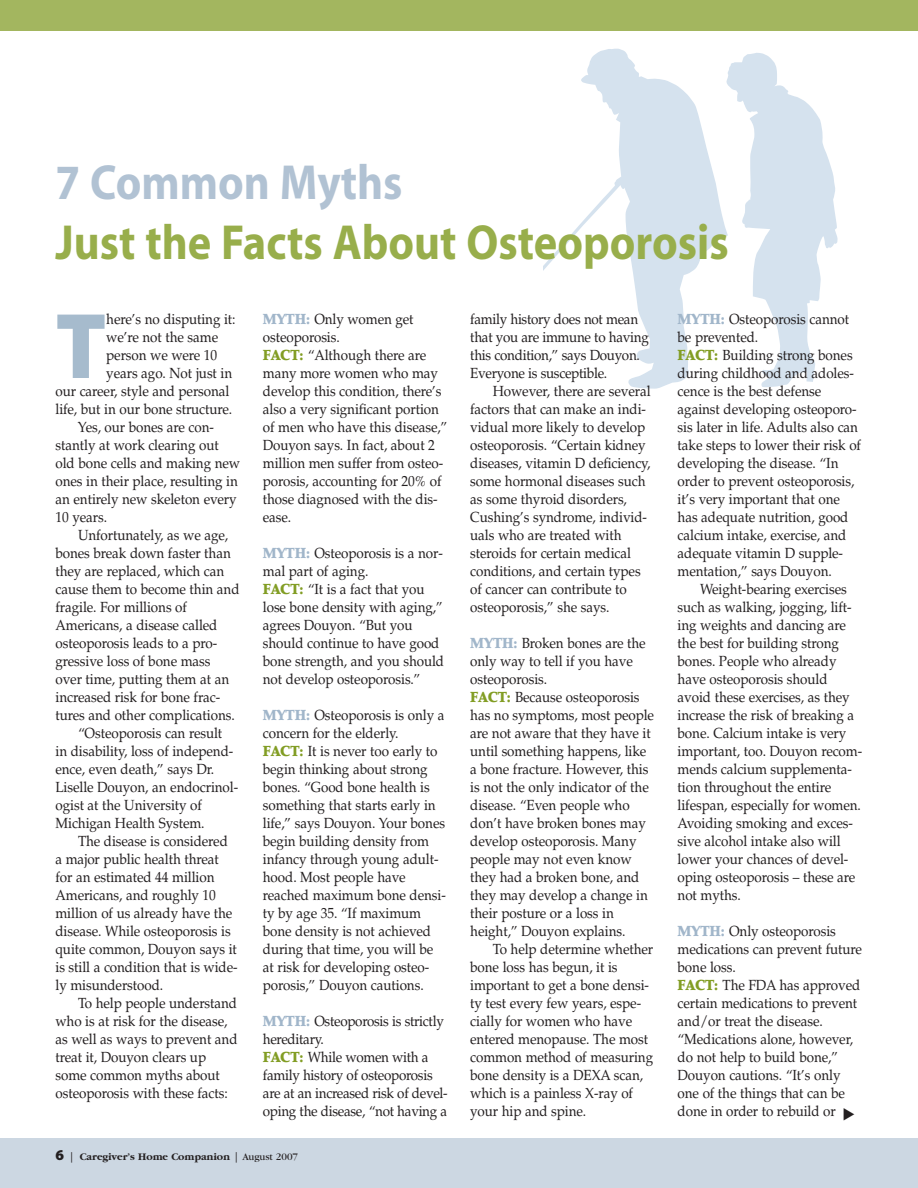
<style>
.page{position:relative;width:918px;height:1188px;background:#fff}
.page>*{position:absolute;margin:0;border:0;box-sizing:border-box;transform-origin:0 0}
.t1{font:900 94.05px "Myriad Pro";color:#a6bbcd;scale:.95 1}
.t2{font:700 49.5px "Myriad";color:#98ae4b;scale:.9 1}
.t3{font:700 49.5px "Myriad";color:#b1c2d3;scale:.9 1}
.t4{font:14.7px/18px "Palatino";letter-spacing:-.005em;color:#231f20;scale:.92 1}
.t5{font:700 10.5px "Garamond";color:#231f20}
.s1{font-weight:900;color:#a1b6ca}
.s2{font-weight:900;color:#829d24}
.s3{font-family:"Myriad Pro";font-weight:900;font-size:15px}
.s4{font-family:"Myriad";font-weight:400}
.s5{font-weight:400}
</style>
<div class="page">
<svg style="left:543px;top:48px;width:183px;height:341px"></svg>
<svg style="left:726px;top:53px;width:112px;height:334px"></svg>
<div style="left:0;top:1138px;width:918px;height:50px;background:#ccd7e2"></div>
<div style="left:0;top:0;width:918px;height:32px;background:#a3b65f"></div>
<h2 class="t3" style="left:56px;top:164px;width:387px">7 Common Myths</h2>
<h2 class="t2" style="left:56px;top:224px;width:750px">Just the Facts About Osteoporosis</h2>
<h1 class="t1" style="left:56px;top:311px;width:55px">T</h1>
<p class="t4" style="left:106px;top:310px;width:142px">here’s no disputing it:</p>
<p class="t4" style="left:106px;top:328px;width:123px">we’re not the same</p>
<p class="t4" style="left:106px;top:346px;width:122px">person we were 10</p>
<p class="t4" style="left:106px;top:364px;width:138px">years ago. Not just in</p>
<p class="t4" style="left:55px;top:382px;width:191px">our career, style and personal</p>
<p class="t4" style="left:55px;top:400px;width:194px">life, but in our bone structure.</p>
<p class="t4" style="left:78px;top:418px;width:149px">Yes, our bones are con-</p>
<p class="t4" style="left:55px;top:436px;width:179px">stantly at work clearing out</p>
<p class="t4" style="left:55px;top:454px;width:202px">old bone cells and making new</p>
<p class="t4" style="left:55px;top:472px;width:200px">ones in their place, resulting in</p>
<p class="t4" style="left:56px;top:490px;width:198px">an entirely new skeleton every</p>
<p class="t4" style="left:56px;top:508px;width:58px">10 years.</p>
<p class="t4" style="left:78px;top:526px;width:165px">Unfortunately, as we age,</p>
<p class="t4" style="left:56px;top:544px;width:192px">bones break down faster than</p>
<p class="t4" style="left:56px;top:562px;width:185px">they are replaced, which can</p>
<p class="t4" style="left:56px;top:580px;width:202px">cause them to become thin and</p>
<p class="t4" style="left:56px;top:598px;width:144px">fragile. For millions of</p>
<p class="t4" style="left:56px;top:616px;width:178px">Americans, a disease called</p>
<p class="t4" style="left:56px;top:634px;width:177px">osteoporosis leads to a pro-</p>
<p class="t4" style="left:56px;top:652px;width:170px">gressive loss of bone mass</p>
<p class="t4" style="left:56px;top:670px;width:190px">over time, putting them at an</p>
<p class="t4" style="left:56px;top:688px;width:181px">increased risk for bone frac-</p>
<p class="t4" style="left:56px;top:706px;width:196px">tures and other complications.</p>
<p class="t4" style="left:78px;top:724px;width:158px">“Osteoporosis can result</p>
<p class="t4" style="left:56px;top:742px;width:195px">in disability, loss of independ-</p>
<p class="t4" style="left:56px;top:760px;width:174px">ence, even death,” says Dr.</p>
<p class="t4" style="left:56px;top:778px;width:200px">Liselle Douyon, an endocrinol-</p>
<p class="t4" style="left:56px;top:796px;width:161px">ogist at the University of</p>
<p class="t4" style="left:56px;top:814px;width:164px">Michigan Health System.</p>
<p class="t4" style="left:78px;top:832px;width:164px">The disease is considered</p>
<p class="t4" style="left:56px;top:850px;width:179px">a major public health threat</p>
<p class="t4" style="left:56px;top:868px;width:174px">for an estimated 44 million</p>
<p class="t4" style="left:56px;top:886px;width:176px">Americans, and roughly 10</p>
<p class="t4" style="left:56px;top:904px;width:194px">million of us already have the</p>
<p class="t4" style="left:56px;top:922px;width:192px">disease. While osteoporosis is</p>
<p class="t4" style="left:56px;top:940px;width:199px">quite common, Douyon says it</p>
<p class="t4" style="left:56px;top:958px;width:199px">is still a condition that is wide-</p>
<p class="t4" style="left:56px;top:976px;width:119px">ly misunderstood.</p>
<p class="t4" style="left:78px;top:994px;width:175px">To help people understand</p>
<p class="t4" style="left:56px;top:1012px;width:188px">who is at risk for the disease,</p>
<p class="t4" style="left:56px;top:1030px;width:199px">as well as ways to prevent and</p>
<p class="t4" style="left:56px;top:1048px;width:165px">treat it, Douyon clears up</p>
<p class="t4" style="left:56px;top:1066px;width:180px">some common myths about</p>
<p class="t4" style="left:56px;top:1084px;width:189px">osteoporosis with these facts:</p>
<p class="t4" style="left:263px;top:310px;width:202px"><span class="s1">MYTH:</span> Only women get osteoporosis.<br><span class="s2">FACT:</span> “Although there are many more women who may develop this condition, there’s also a very significant portion of men who have this disease,”<br>Douyon says. In fact, about 2 million men suffer from osteo&shy;porosis, accounting for 20% of those diagnosed with the dis&shy;ease.</p>
<p class="t4" style="left:263px;top:544px;width:199px"><span class="s1">MYTH:</span> Osteoporosis is a nor&shy;mal part of aging.<br><span class="s2">FACT:</span> “It is a fact that you lose bone density with aging,” agrees Douyon. “But you should continue to have good bone strength, and you should not develop osteoporosis.”</p>
<p class="t4" style="left:263px;top:706px;width:200px"><span class="s1">MYTH:</span> Osteoporosis is only a concern for the elderly.<br><span class="s2">FACT:</span> It is never too early to begin thinking about strong bones. “Good bone health is something that starts early in life,” says Douyon. Your bones begin building density from infancy through young adult&shy;hood. Most people have reached maximum bone densi&shy;ty by age 35. “If maximum bone density is not achieved during that time, you will be at risk for developing osteo&shy;porosis,” Douyon cautions.</p>
<p class="t4" style="left:263px;top:1012px;width:202px"><span class="s1">MYTH:</span> Osteoporosis is strictly hereditary.<br><span class="s2">FACT:</span> While women with a family history of osteoporosis are at an increased risk of devel&shy;oping the disease, “not having a</p>
<p class="t5" style="left:56px;top:1151px;width:244px"><span class="s3">6</span> <span class="s4">|</span> Caregiver’s Home Companion <span class="s4">|</span> <span class="s5">August 2007</span></p>
<p class="t4" style="left:470px;top:310px;width:196px">family history does not mean that you are immune to having this condition,” says Douyon.<br>Everyone is susceptible.</p>
<p class="t4" style="left:470px;top:382px;width:198px;text-indent:23px">However, there are several factors that can make an indi&shy;vidual more likely to develop osteoporosis. “Certain kidney diseases, vitamin D deficiency, some hormonal diseases such as some thyroid disorders,<br>Cushing’s syndrome, individ&shy;uals who are treated with steroids for certain medical conditions, and certain types of cancer can contribute to osteoporosis,” she says.</p>
<p class="t4" style="left:470px;top:634px;width:201px"><span class="s1">MYTH:</span> Broken bones are the only way to tell if you have osteoporosis.<br><span class="s2">FACT:</span> Because osteoporosis has no symptoms, most people are not aware that they have it until something happens, like a bone fracture. However, this is not the only indicator of the disease. “Even people who don’t have broken bones may develop osteoporosis. Many people may not even know they had a broken bone, and they may develop a change in their posture or a loss in height,” Douyon explains.</p>
<p class="t4" style="left:470px;top:940px;width:200px;text-indent:23px">To help determine whether bone loss has begun, it is important to get a bone densi&shy;ty test every few years, espe&shy;cially for women who have entered menopause. The most common method of measuring bone density is a DEXA scan, which is a painless X-ray of your hip and spine.</p>
<p class="t4" style="left:678px;top:310px;width:201px"><span class="s1">MYTH:</span> Osteoporosis cannot be prevented.<br><span class="s2">FACT:</span> Building strong bones during childhood and adoles&shy;cence is the best defense against developing osteoporo&shy;sis later in life. Adults also can take steps to lower their risk of developing the disease. “In order to prevent osteoporosis, it’s very important that one has adequate nutrition, good calcium intake, exercise, and adequate vitamin D supple&shy;mentation,” says Douyon.</p>
<p class="t4" style="left:678px;top:580px;width:202px;text-indent:23px">Weight-bearing exercises such as walking, jogging, lift&shy;ing weights and dancing are the best for building strong bones. People who already have osteoporosis should avoid these exercises, as they increase the risk of breaking a bone. Calcium intake is very important, too. Douyon recom&shy;mends calcium supplementa&shy;tion throughout the entire lifespan, especially for women.<br>Avoiding smoking and exces&shy;sive alcohol intake also will lower your chances of devel&shy;oping osteoporosis – these are not myths.</p>
<p class="t4" style="left:678px;top:922px;width:202px"><span class="s1">MYTH:</span> Only osteoporosis medications can prevent future bone loss.<br><span class="s2">FACT:</span> The FDA has approved certain medications to prevent and/or treat the disease. “Medications alone, however, do not help to build bone,”<br>Douyon cautions. “It’s only one of the things that can be done in order to rebuild or</p>
</div>
